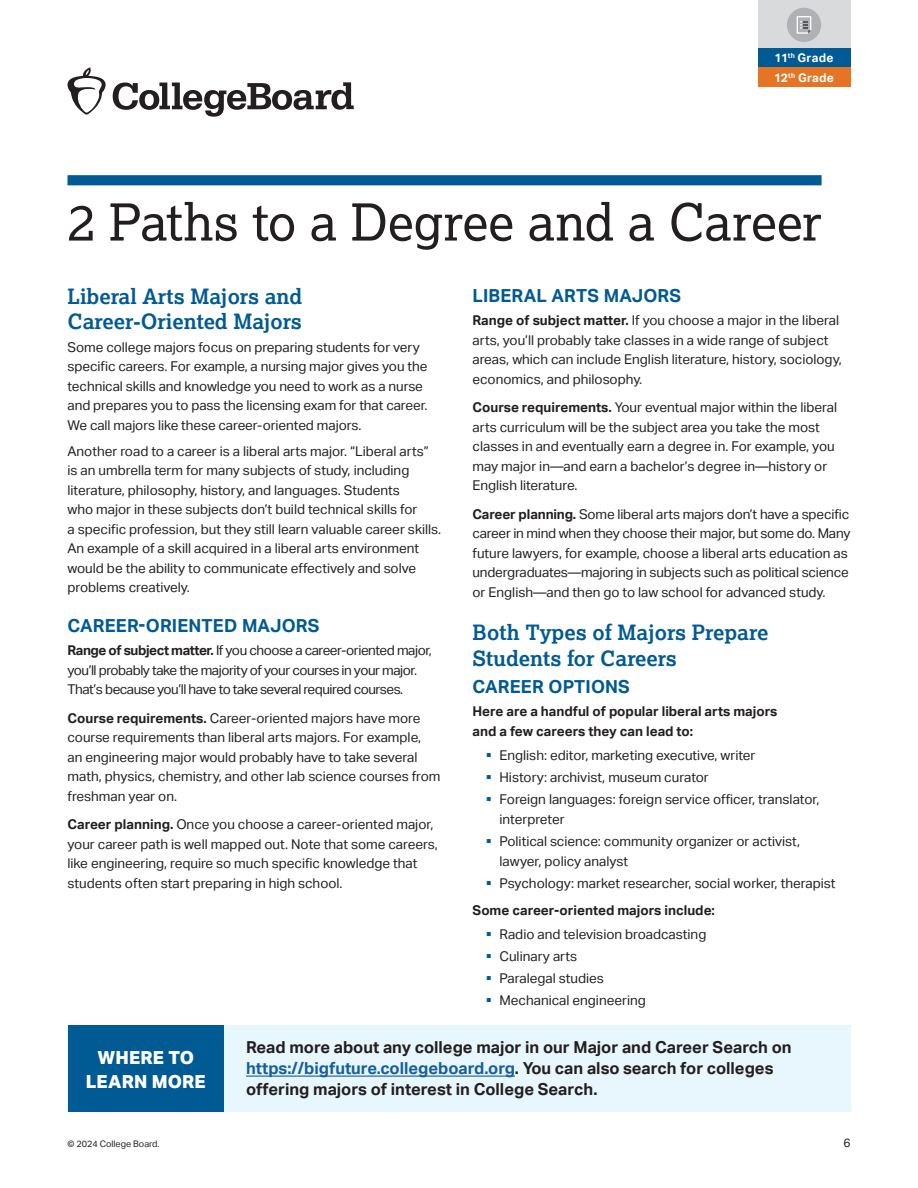
<style>
.page{position:relative;width:918px;height:1188px;background:#fff}
.page>*{position:absolute;margin:0;border:0;box-sizing:border-box;transform-origin:0 0}
.t1{font:51px "Lexia";letter-spacing:-.005em;color:#231f20}
.t2{font:700 21px/25.5px "Lexia";color:#005a93}
.t3{font:700 18px "Aktiv Grotesk";letter-spacing:.005em;color:#005a93}
.t4{font:800 18px/24px "Aktiv Grotesk";letter-spacing:.005em;color:#fff;text-align:center}
.t5{font:700 16.5px/21px "Aktiv Grotesk";color:#231f20}
.t6{font:13.5px/19.5px "Aktiv Grotesk";color:#231f20}
.t7{font:13.5px/19.5px "Aktiv Grotesk";letter-spacing:-.03em;color:#231f20}
.t8{font:700 13.5px/19.5px "Aktiv Grotesk";color:#231f20}
.t9{font:700 12px/19.5px "Aktiv Grotesk";letter-spacing:.02em;color:#fff}
.t10{font:12px "Aktiv Grotesk";color:#231f20}
.t11{font:9px "Aktiv Grotesk";color:#231f20}
.s1{font-weight:700}
.s2{color:#005a93}
.s3{color:#175d9e}
</style>
<div class="page">
<div style="left:68px;top:1025px;width:783px;height:87px;background:#e8f6fd"></div>
<div style="left:68px;top:175px;width:754px;height:10px;background:#005a93"></div>
<hr style="left:246px;top:1076px;width:269px;height:1px;background:#175d9e">
<div style="left:758px;top:0;width:93px;height:68px;background:#d9dadc"></div>
<div style="left:758px;top:48px;width:93px;height:20px;background:#005a93"></div>
<div style="left:758px;top:68px;width:93px;height:19px;background:#e57525"></div>
<div style="left:787px;top:8px;width:34px;height:34px;background:#b0b1b5;border-radius:50%"></div>
<svg style="left:113px;top:82px;width:241px;height:35px"></svg>
<svg style="left:67px;top:68px;width:39px;height:47px"></svg>
<div style="left:68px;top:1025px;width:156px;height:87px;background:#005a93"></div>
<svg style="left:797px;top:16px;width:14px;height:18px"></svg>
<p class="t9" style="left:774px;top:48px;width:61px">11<sup>th</sup> Grade<br>12<sup>th</sup> Grade</p>
<h2 class="t1" style="left:67px;top:190px;width:756px">2 Paths to a Degree and a Career</h2>
<h3 class="t2" style="left:67px;top:283px;width:236px">Liberal Arts Majors and<br>Career-Oriented Majors</h3>
<p class="t6" style="left:67px;top:337px;width:362px">Some college majors focus on preparing students for very specific careers. For example, a nursing major gives you the technical skills and knowledge you need to work as a nurse and prepares you to pass the licensing exam for that career.<br>We call majors like these career-oriented majors.</p>
<p class="t6" style="left:67px;top:441px;width:375px">Another road to a career is a liberal arts major. “Liberal arts” is an umbrella term for many subjects of study, including literature, philosophy, history, and languages. Students<br>who major in these subjects don’t build technical skills for<br>a specific profession, but they still learn valuable career skills.<br>An example of a skill acquired in a liberal arts environment would be the ability to communicate effectively and solve problems creatively.</p>
<h3 class="t3" style="left:67px;top:615px;width:253px">CAREER-ORIENTED MAJORS</h3>
<p class="t7" style="left:67px;top:641px;width:366px"><span class="s1">Range of subject matter.</span> If you choose a career-oriented major, you’ll probably take the majority of your courses in your major.<br>That’s because you’ll have to take several required courses.</p>
<p class="t6" style="left:67px;top:708px;width:375px"><span class="s1">Course requirements.</span> Career-oriented majors have more course requirements than liberal arts majors. For example,<br>an engineering major would probably have to take several math, physics, chemistry, and other lab science courses from freshman year on.</p>
<p class="t6" style="left:67px;top:815px;width:372px"><span class="s1">Career planning.</span> Once you choose a career-oriented major, your career path is well mapped out. Note that some careers, like engineering, require so much specific knowledge that students often start preparing in high school.</p>
<h3 class="t3" style="left:472px;top:286px;width:210px">LIBERAL ARTS MAJORS</h3>
<p class="t6" style="left:472px;top:311px;width:371px"><span class="s1">Range of subject matter.</span> If you choose a major in the liberal arts, you’ll probably take classes in a wide range of subject areas, which can include English literature, history, sociology, economics, and philosophy.</p>
<p class="t6" style="left:472px;top:398px;width:366px"><span class="s1">Course requirements.</span> Your eventual major within the liberal arts curriculum will be the subject area you take the most classes in and eventually earn a degree in. For example, you may major in—and earn a bachelor’s degree in—history or English literature.</p>
<p class="t6" style="left:472px;top:504px;width:379px"><span class="s1">Career planning.</span> Some liberal arts majors don’t have a specific career in mind when they choose their major, but some do. Many future lawyers, for example, choose a liberal arts education as undergraduates—majoring in subjects such as political science or English—and then go to law school for advanced study.</p>
<h3 class="t2" style="left:472px;top:620px;width:297px">Both Types of Majors Prepare<br>Students for Careers</h3>
<h4 class="t3" style="left:472px;top:677px;width:159px">CAREER OPTIONS</h4>
<p class="t8" style="left:472px;top:702px;width:307px">Here are a handful of popular liberal arts majors and a few careers they can lead to:</p>
<p class="t6" style="left:486px;top:746px;width:271px"><span class="s2">•</span> English: editor, marketing executive, writer</p>
<p class="t6" style="left:486px;top:768px;width:224px"><span class="s2">•</span> History: archivist, museum curator</p>
<p class="t6" style="left:499px;top:790px;width:322px;text-indent:-14px"><span class="s2">•</span> Foreign languages: foreign service officer, translator, interpreter</p>
<p class="t6" style="left:499px;top:832px;width:302px;text-indent:-14px"><span class="s2">•</span> Political science: community organizer or activist, lawyer, policy analyst</p>
<p class="t6" style="left:486px;top:873px;width:351px"><span class="s2">•</span> Psychology: market researcher, social worker, therapist</p>
<p class="t8" style="left:472px;top:900px;width:244px">Some career-oriented majors include:</p>
<p class="t6" style="left:486px;top:924px;width:222px"><span class="s2">•</span> Radio and television broadcasting</p>
<p class="t6" style="left:486px;top:946px;width:93px"><span class="s2">•</span> Culinary arts</p>
<p class="t6" style="left:486px;top:969px;width:119px"><span class="s2">•</span> Paralegal studies</p>
<p class="t6" style="left:486px;top:991px;width:161px"><span class="s2">•</span> Mechanical engineering</p>
<p class="t4" style="left:86px;top:1046px;width:122px">WHERE TO<br>LEARN MORE</p>
<p class="t5" style="left:246px;top:1037px;width:547px">Read more about any college major in our Major and Career Search on <span class="s3">https://bigfuture.collegeboard.org</span>. You can also search for colleges offering majors of interest in College Search.</p>
<p class="t11" style="left:67px;top:1139px;width:94px">© 2024 College Board.</p>
<p class="t10" style="left:843px;top:1136px;width:9px">6</p>
</div>
